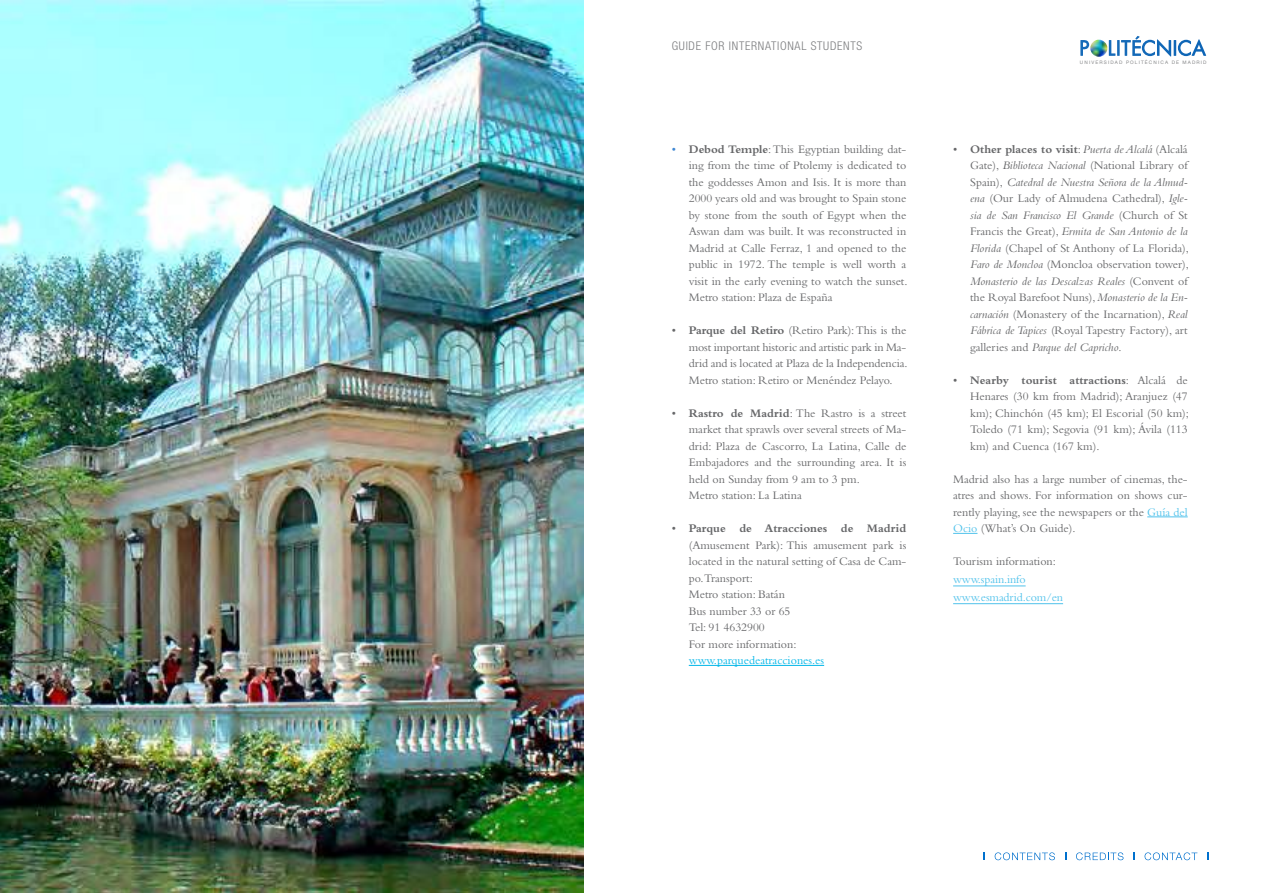
<style>
.page{position:relative;width:1263px;height:893px;background:#fff}
.page>*{position:absolute;margin:0;border:0;box-sizing:border-box;transform-origin:0 0}
.t1{font:12px/16.5px "Bembo Std";color:#666769;text-align:justify}
.t2{font:12px/17.7px "Bembo Std";letter-spacing:-.01em;color:#50c2eb}
.t3{font:300 condensed 12px "Helvetica Neue LT Std";letter-spacing:.06em;color:#7b7c7e}
.t4{font:12px "Bembo Std";color:#00b6e8}
.t5{font:4.8px "Helvetica Neue LT Std";letter-spacing:.24em;color:#868789}
.s1{color:#3f87d3}
.s2{font-weight:700}
.s3{font-style:italic}
.s4{color:#50c2eb}
</style>
<div class="page">
<img style="left:1090px;top:40px;width:17px;height:17px;border-radius:9px">
<svg style="left:983px;top:853px;width:2px;height:7px"></svg>
<svg style="left:995px;top:852px;width:60px;height:8px"></svg>
<svg style="left:1133px;top:853px;width:2px;height:7px"></svg>
<svg style="left:1144px;top:852px;width:7px;height:8px"></svg>
<svg style="left:1162px;top:852px;width:35px;height:8px"></svg>
<svg style="left:1076px;top:852px;width:47px;height:8px"></svg>
<hr style="left:689px;top:665px;width:135px;height:1px;background:#00b6e8">
<hr style="left:1147px;top:517px;width:41px;height:1px;background:#50c2eb">
<svg style="left:953px;top:533px;width:24px;height:1px"></svg>
<hr style="left:953px;top:586px;width:73px;height:1px;background:#50c2eb">
<hr style="left:953px;top:603px;width:110px;height:1px;background:#50c2eb">
<img style="left:0;top:0;width:583px;height:893px">
<p class="t3" style="left:672px;top:39px;width:192px">GUIDE FOR INTERNATIONAL STUDENTS</p>
<p class="t1" style="left:689px;top:140px;width:220px;text-indent:-17px"><span class="s1">•</span> <span class="s2">Debod Temple</span>: This Egyptian building dat&shy;ing from the time of Ptolemy is dedicated to the goddesses Amon and Isis. It is more than 2000 years old and was brought to Spain stone by stone from the south of Egypt when the Aswan dam was built. It was reconstructed in Madrid at Calle Ferraz, 1 and opened to the public in 1972. The temple is well worth a visit in the early evening to watch the sunset.<br>Metro station: Plaza de España</p>
<p class="t1" style="left:689px;top:322px;width:220px;text-indent:-17px">• <span class="s2">Parque del Retiro</span> (Retiro Park): This is the most important historic and artistic park in Ma&shy;drid and is located at Plaza de la Independencia.<br>Metro station: Retiro or Menéndez Pelayo.</p>
<p class="t1" style="left:689px;top:404px;width:219px;text-align:left;text-indent:-17px">• <span class="s2">Rastro de Madrid</span>: The Rastro is a street market that sprawls over several streets of Ma&shy;drid: Plaza de Cascorro, La Latina, Calle de Embajadores and the surrounding area. It is held on Sunday from 9 am to 3 pm.<br>Metro station: La Latina</p>
<p class="t1" style="left:689px;top:520px;width:219px;text-align:left;text-indent:-17px">• <span class="s2">Parque de Atracciones de Madrid </span>(Amusement Park): This amusement park is located in the natural setting of Casa de Cam&shy;po.Transport:<br>Metro station: Batán<br>Bus number 33 or 65<br>Tel: 91 4632900<br>For more information:</p>
<p class="t4" style="left:689px;top:653px;width:137px">www.parquedeatracciones.es</p>
<p class="t5" style="left:1080px;top:60px;width:128px">UNIVERSIDAD POLITÉCNICA DE MADRID</p>
<p class="t1" style="left:970px;top:140px;width:220px;text-indent:-17px">• <span class="s2">Other places to visit</span>: <span class="s3">Puerta de Alcalá</span> (Alcalá Gate), <span class="s3">Biblioteca Nacional</span> (National Library of Spain), <span class="s3">Catedral de Nuestra Señora de la Almud&shy;ena</span> (Our Lady of Almudena Cathedral), <span class="s3">Igle&shy;sia de San Francisco El Grande</span> (Church of St Francis the Great), <span class="s3">Ermita de San Antonio de la Florida</span> (Chapel of St Anthony of La Florida), <span class="s3">Faro de Moncloa</span> (Moncloa observation tower), <span class="s3">Monasterio de las Descalzas Reales</span> (Convent of the Royal Barefoot Nuns), <span class="s3">Monasterio de la En&shy;carnación</span> (Monastery of the Incarnation), <span class="s3">Real Fábrica de Tapices</span> (Royal Tapestry Factory), art galleries and <span class="s3">Parque del Capricho</span>.</p>
<p class="t1" style="left:970px;top:371px;width:220px;text-indent:-17px">• <span class="s2">Nearby tourist attractions</span>: Alcalá de Henares (30 km from Madrid); Aranjuez (47 km); Chinchón (45 km); El Escorial (50 km); Toledo (71 km); Segovia (91 km); Ávila (113 km) and Cuenca (167 km).</p>
<p class="t1" style="left:953px;top:470px;width:236px">Madrid also has a large number of cinemas, the&shy;atres and shows. For information on shows cur&shy;rently playing, see the newspapers or the <span class="s4">Guía del Ocio</span> (What’s On Guide).</p>
<p class="t1" style="left:953px;top:553px;width:104px">Tourism information:</p>
<p class="t2" style="left:953px;top:570px;width:111px">www.spain.info www.esmadrid.com/en</p>
</div>
